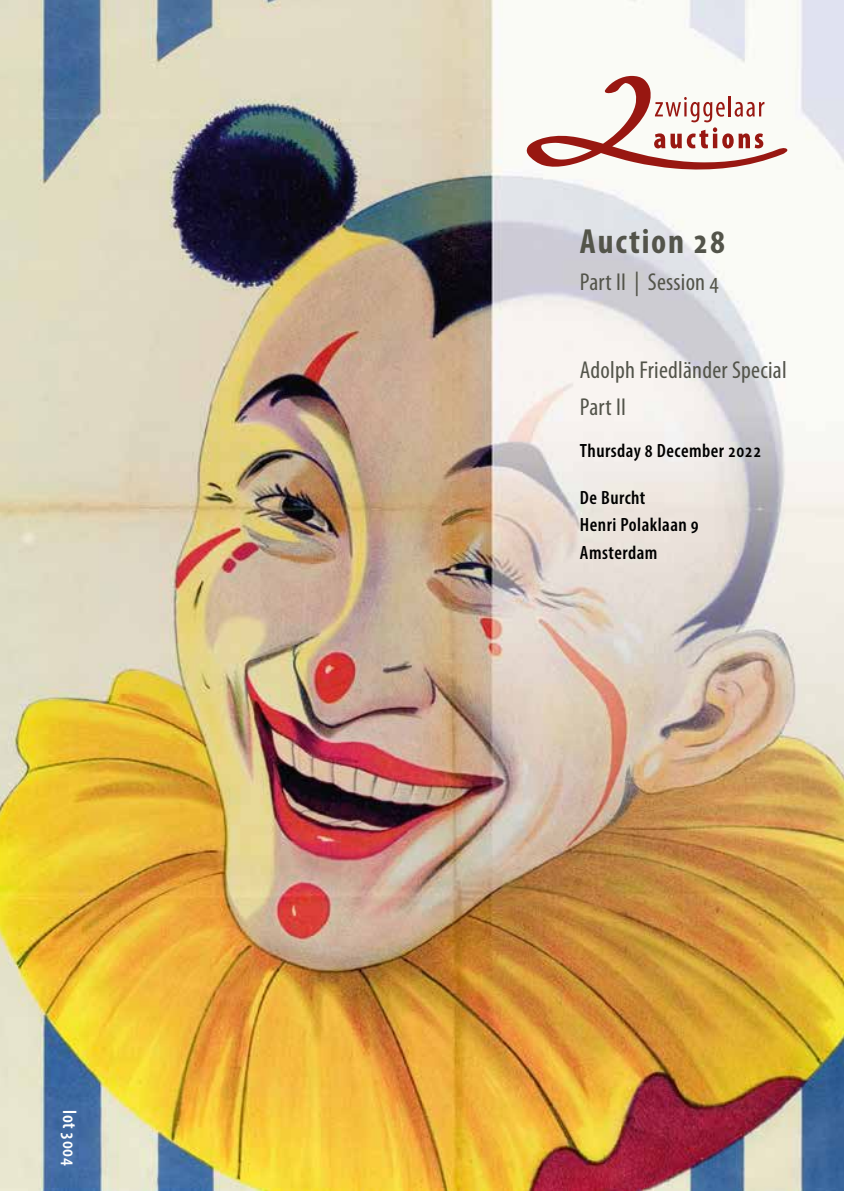
<style>
.page{position:relative;width:844px;height:1191px;background:#fff}
.page>*{position:absolute;margin:0;border:0;box-sizing:border-box;transform-origin:0 0}
.t1{font:700 condensed 35px "Myriad Pro";letter-spacing:.05em;color:#53544a}
.t2{font:condensed 24.5px/36.8px "Myriad Pro";letter-spacing:.01em;color:#53544a}
.t3{font:600 condensed 19.25px/27.7px "Myriad Pro";letter-spacing:.025em;color:#000}
.t4{font:600 condensed 19.25px "Myriad Pro";letter-spacing:.025em;color:#fff}
</style>
<div class="page">
<img style="left:0;top:0;width:843px;height:1191px">
<svg style="left:526px;top:76px;width:262px;height:96px"></svg>
<p class="t4" style="left:81px;top:1110px;width:57px;rotate:90deg">lot 3004</p>
<h1 class="t1" style="left:579px;top:220px;width:147px">Auction 28</h1>
<p class="t2" style="left:579px;top:263px;width:141px">Part II | Session 4</p>
<p class="t2" style="left:579px;top:352px;width:208px">Adolph Friedländer Special<br>Part II</p>
<p class="t3" style="left:579px;top:437px;width:183px">Thursday 8 December 2022</p>
<p class="t3" style="left:579px;top:484px;width:120px">De Burcht<br>Henri Polaklaan 9<br>Amsterdam</p>
</div>
